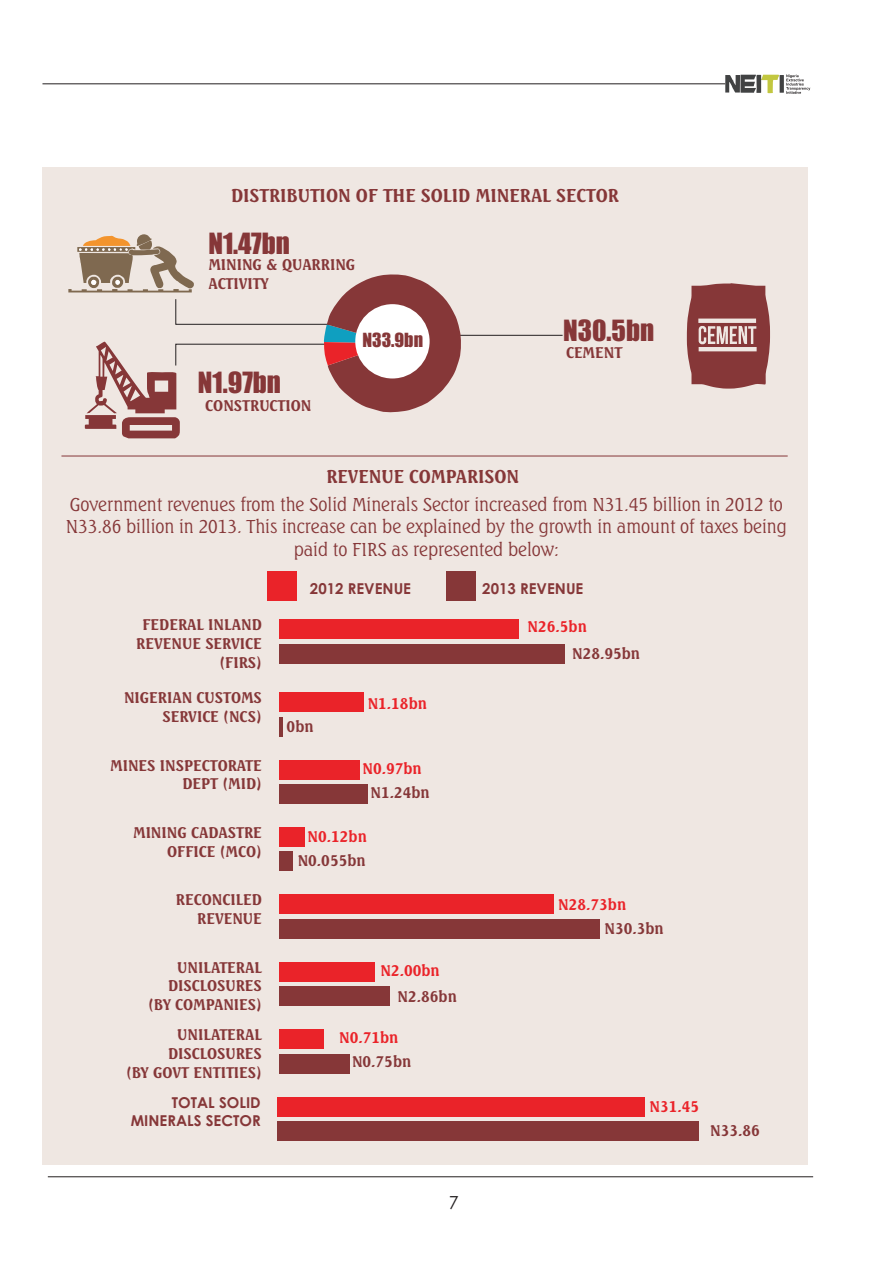
<style>
.page{position:relative;width:893px;height:1263px;background:#fff}
.page>*{position:absolute;margin:0;border:0;box-sizing:border-box;transform-origin:0 0}
.t1{font:27px "Impact";color:#863738}
.t2{font:300 18px/22.4px "Seagull BT";color:#863738;text-align:center}
.t3{font:300 18px "Seagull BT";color:#863738}
.t4{font:18px "Impact";color:#863738}
.t5{font:18px "Century Gothic";color:#231f20}
.t6{font:300 15px/18.8px "Seagull BT";color:#863738;text-align:right}
.t7{font:300 15px "Seagull BT";color:#ea2329}
.t8{font:700 15px/18.1px "Century Gothic";color:#863738;text-align:right}
</style>
<div class="page">
<div style="left:43px;top:167px;width:764px;height:998px;background:#efe7e2"></div>
<div style="left:267px;top:572px;width:29px;height:29px;background:#ea2329"></div>
<div style="left:447px;top:572px;width:29px;height:29px;background:#863738"></div>
<div style="left:279px;top:644px;width:286px;height:20px;background:#863738"></div>
<div style="left:279px;top:619px;width:240px;height:20px;background:#ea2329"></div>
<hr style="left:279px;top:717px;width:4px;height:20px;background:#863738">
<div style="left:279px;top:692px;width:85px;height:20px;background:#ea2329"></div>
<div style="left:279px;top:784px;width:88px;height:20px;background:#863738"></div>
<div style="left:279px;top:760px;width:81px;height:19px;background:#ea2329"></div>
<div style="left:279px;top:851px;width:14px;height:20px;background:#863738"></div>
<div style="left:279px;top:827px;width:25px;height:20px;background:#ea2329"></div>
<div style="left:279px;top:919px;width:320px;height:20px;background:#863738"></div>
<div style="left:279px;top:894px;width:275px;height:20px;background:#ea2329"></div>
<div style="left:279px;top:986px;width:111px;height:20px;background:#863738"></div>
<div style="left:279px;top:962px;width:95px;height:20px;background:#ea2329"></div>
<div style="left:279px;top:1054px;width:70px;height:20px;background:#863738"></div>
<div style="left:279px;top:1029px;width:44px;height:20px;background:#ea2329"></div>
<div style="left:277px;top:1121px;width:422px;height:20px;background:#863738"></div>
<div style="left:277px;top:1097px;width:368px;height:19px;background:#ea2329"></div>
<hr style="left:61px;top:456px;width:727px;height:1px;background:#863738">
<svg style="left:687px;top:283px;width:83px;height:106px;background:#9c5c5c"></svg>
<hr style="left:451px;top:335px;width:112px;height:1px;background:#231f20">
<svg style="left:68px;top:234px;width:394px;height:204px;background:#d6c0bb"></svg>
<div style="left:355px;top:304px;width:75px;height:74px;background:#fff;border-radius:50%"></div>
<hr style="left:48px;top:1176px;width:765px;height:1px;background:#231f20">
<hr style="left:42px;top:83px;width:683px;height:1px;background:#231f20">
<svg style="left:725px;top:74px;width:85px;height:20px"></svg>
<p class="t3" style="left:231px;top:188px;width:389px">DISTRIBUTION OF THE SOLID MINERAL SECTOR</p>
<h1 class="t1" style="left:208px;top:232px;width:83px">N1.47bn</h1>
<p class="t6" style="left:208px;top:257px;width:148px;text-align:left">MINING &amp; QUARRING<br>ACTIVITY</p>
<h1 class="t1" style="left:198px;top:372px;width:85px">N1.97bn</h1>
<p class="t6" style="left:205px;top:397px;width:108px">CONSTRUCTION</p>
<p class="t4" style="left:362px;top:333px;width:62px">N33.9bn</p>
<p class="t3" style="left:326px;top:470px;width:194px">REVENUE COMPARISON</p>
<h1 class="t1" style="left:563px;top:320px;width:93px">N30.5bn</h1>
<p class="t6" style="left:566px;top:345px;width:58px">CEMENT</p>
<p class="t2" style="left:66px;top:495px;width:723px">Government revenues from the Solid Minerals Sector increased from N31.45 billion in 2012 to<br>N33.86 billion in 2013. This increase can be explained by the growth in amount of taxes being paid to FIRS as represented below:</p>
<p class="t8" style="left:310px;top:581px;width:103px">2012 REVENUE</p>
<p class="t8" style="left:482px;top:581px;width:103px">2013 REVENUE</p>
<p class="t6" style="left:136px;top:617px;width:127px">FEDERAL INLAND<br>REVENUE SERVICE (FIRS)</p>
<p class="t6" style="left:124px;top:690px;width:139px">NIGERIAN CUSTOMS<br>SERVICE (NCS)</p>
<p class="t6" style="left:110px;top:757px;width:153px">MINES INSPECTORATE<br>DEPT (MID)</p>
<p class="t6" style="left:133px;top:825px;width:130px">MINING CADASTRE<br>OFFICE (MCO)</p>
<p class="t6" style="left:176px;top:892px;width:87px">RECONCILED<br>REVENUE</p>
<p class="t6" style="left:148px;top:959px;width:115px">UNILATERAL<br>DISCLOSURES (BY COMPANIES)</p>
<p class="t6" style="left:126px;top:1027px;width:137px">UNILATERAL<br>DISCLOSURES<br>(BY GOVT ENTITIES)</p>
<p class="t8" style="left:131px;top:1094px;width:131px">TOTAL SOLID<br>MINERALS SECTOR</p>
<p class="t6" style="left:287px;top:719px;width:28px">0bn</p>
<p class="t7" style="left:368px;top:697px;width:61px">N1.18bn</p>
<p class="t7" style="left:362px;top:763px;width:61px">N0.97bn</p>
<p class="t6" style="left:370px;top:785px;width:61px">N1.24bn</p>
<p class="t7" style="left:308px;top:830px;width:61px">N0.12bn</p>
<p class="t6" style="left:298px;top:853px;width:69px">N0.055bn</p>
<p class="t7" style="left:380px;top:964px;width:61px">N2.00bn</p>
<p class="t6" style="left:398px;top:988px;width:61px">N2.86bn</p>
<p class="t7" style="left:339px;top:1031px;width:61px">N0.71bn</p>
<p class="t6" style="left:352px;top:1054px;width:61px">N0.75bn</p>
<p class="t5" style="left:449px;top:1195px;width:11px">7</p>
<p class="t7" style="left:528px;top:620px;width:61px">N26.5bn</p>
<p class="t6" style="left:572px;top:646px;width:69px">N28.95bn</p>
<p class="t7" style="left:558px;top:899px;width:69px">N28.73bn</p>
<p class="t6" style="left:604px;top:921px;width:61px">N30.3bn</p>
<p class="t7" style="left:650px;top:1100px;width:51px">N31.45</p>
<p class="t6" style="left:710px;top:1123px;width:51px">N33.86</p>
</div>
